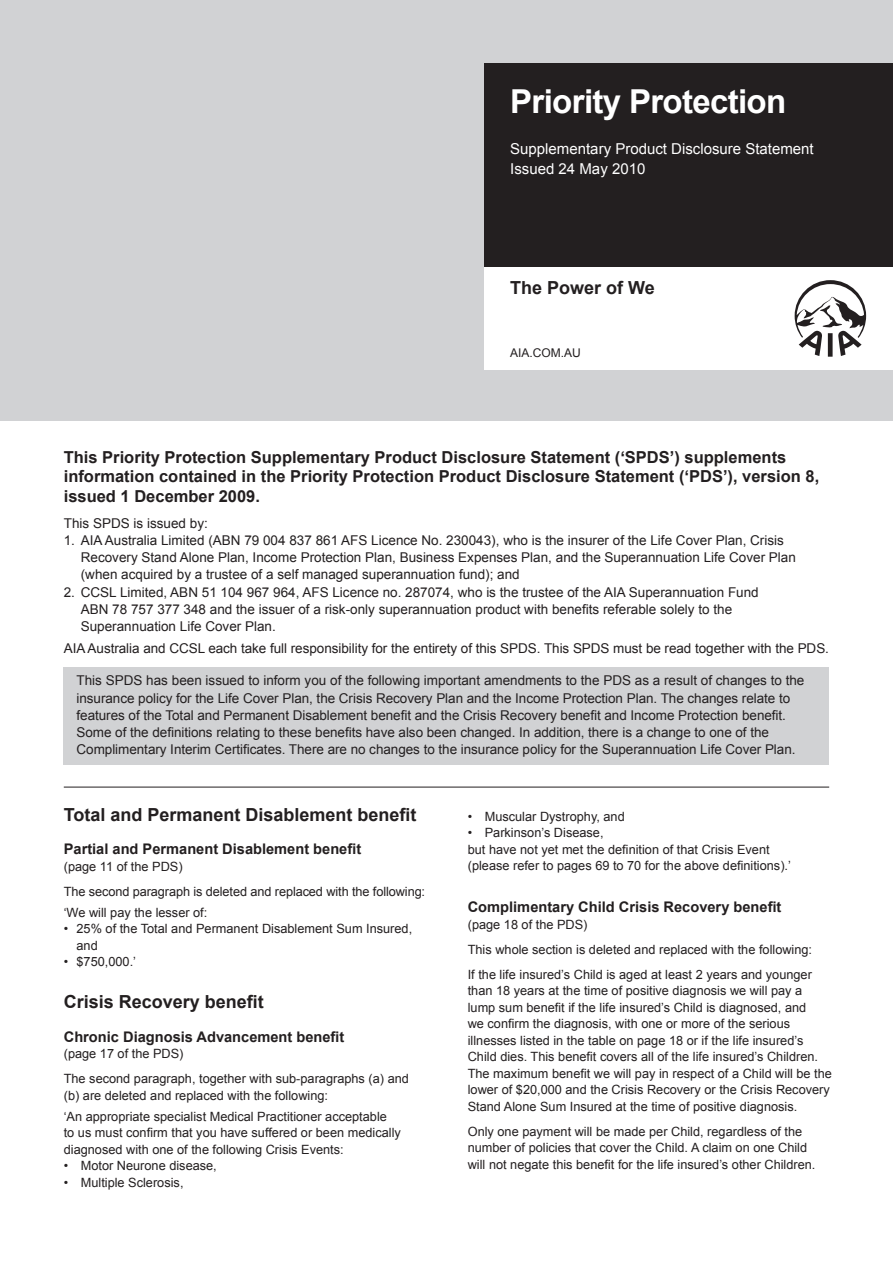
<style>
.page{position:relative;width:893px;height:1263px;background:#fff}
.page>*{position:absolute;margin:0;border:0;box-sizing:border-box;transform-origin:0 0}
.t1{font:700 33px "Arial";letter-spacing:-.02em;color:#fff}
.t2{font:700 18px "Arial";color:#231f20}
.t3{font:700 16.5px/19.5px "Arial";color:#231f20}
.t4{font:15px/19.5px "Arial";color:#fff}
.t5{font:700 14.7px "Arial";color:#231f20}
.t6{font:13.5px/17.2px "Arial";color:#231f20}
.t7{font:12.75px/16.5px "Arial";color:#231f20}
.t8{font:12px "Arial";color:#231f20}
</style>
<div class="page">
<div style="left:64px;top:667px;width:765px;height:98px;background:#d1d2d4"></div>
<div style="left:0;top:0;width:893px;height:421px;background:#d1d2d4"></div>
<div style="left:485px;top:64px;width:408px;height:204px;background:#231f20"></div>
<div style="left:485px;top:268px;width:408px;height:102px;background:#fff"></div>
<svg style="left:795px;top:280px;width:71px;height:77px"></svg>
<hr style="left:64px;top:787px;width:765px;height:1px;background:#231f20">
<h1 class="t1" style="left:510px;top:80px;width:278px">Priority Protection</h1>
<p class="t4" style="left:510px;top:139px;width:305px">Supplementary Product Disclosure Statement<br>Issued 24 May 2010</p>
<h2 class="t2" style="left:510px;top:276px;width:146px">The Power of We</h2>
<p class="t8" style="left:510px;top:345px;width:72px">AIA.COM.AU</p>
<p class="t3" style="left:64px;top:448px;width:757px">This Priority Protection Supplementary Product Disclosure Statement (‘SPDS’) supplements information contained in the Priority Protection Product Disclosure Statement (‘PDS’), version 8, issued 1 December 2009.</p>
<p class="t6" style="left:64px;top:514px;width:146px">This SPDS is issued by:</p>
<p class="t6" style="left:81px;top:532px;width:717px;text-indent:-17px">1. AIA Australia Limited (ABN 79 004 837 861 AFS Licence No. 230043), who is the insurer of the Life Cover Plan, Crisis<br>Recovery Stand Alone Plan, Income Protection Plan, Business Expenses Plan, and the Superannuation Life Cover Plan (when acquired by a trustee of a self managed superannuation fund); and</p>
<p class="t6" style="left:81px;top:583px;width:679px;text-indent:-17px">2. CCSL Limited, ABN 51 104 967 964, AFS Licence no. 287074, who is the trustee of the AIA Superannuation Fund<br>ABN 78 757 377 348 and the issuer of a risk-only superannuation product with benefits referable solely to the<br>Superannuation Life Cover Plan.</p>
<p class="t6" style="left:64px;top:639px;width:767px">AIA Australia and CCSL each take full responsibility for the entirety of this SPDS. This SPDS must be read together with the PDS.</p>
<p class="t6" style="left:77px;top:672px;width:729px">This SPDS has been issued to inform you of the following important amendments to the PDS as a result of changes to the insurance policy for the Life Cover Plan, the Crisis Recovery Plan and the Income Protection Plan. The changes relate to features of the Total and Permanent Disablement benefit and the Crisis Recovery benefit and Income Protection benefit.<br>Some of the definitions relating to these benefits have also been changed. In addition, there is a change to one of the Complimentary Interim Certificates. There are no changes to the insurance policy for the Superannuation Life Cover Plan.</p>
<h2 class="t2" style="left:64px;top:802px;width:354px">Total and Permanent Disablement benefit</h2>
<p class="t5" style="left:64px;top:839px;width:299px">Partial and Permanent Disablement benefit</p>
<p class="t7" style="left:64px;top:854px;width:363px;line-height:25px">(page 11 of the PDS)<br>The second paragraph is deleted and replaced with the following:</p>
<p class="t7" style="left:64px;top:904px;width:145px">‘We will pay the lesser of:</p>
<p class="t7" style="left:77px;top:920px;width:337px;text-indent:-13px">• 25% of the Total and Permanent Disablement Sum Insured, and</p>
<p class="t7" style="left:64px;top:953px;width:74px">• $750,000.’</p>
<h2 class="t2" style="left:64px;top:990px;width:202px">Crisis Recovery benefit</h2>
<p class="t5" style="left:64px;top:1027px;width:282px">Chronic Diagnosis Advancement benefit</p>
<p class="t7" style="left:64px;top:1041px;width:347px;line-height:25px">(page 17 of the PDS)<br>The second paragraph, together with sub-paragraphs (a) and</p>
<p class="t7" style="left:64px;top:1085px;width:325px;line-height:20.7px">(b) are deleted and replaced with the following:<br>‘An appropriate specialist Medical Practitioner acceptable</p>
<p class="t7" style="left:64px;top:1124px;width:339px">to us must confirm that you have suffered or been medically diagnosed with one of the following Crisis Events:</p>
<p class="t7" style="left:64px;top:1157px;width:155px">• Motor Neurone disease,</p>
<p class="t7" style="left:64px;top:1174px;width:121px">• Multiple Sclerosis,</p>
<p class="t7" style="left:468px;top:808px;width:159px">• Muscular Dystrophy, and</p>
<p class="t7" style="left:468px;top:825px;width:325px">• Parkinson’s Disease,<br>but have not yet met the definition of that Crisis Event (please refer to pages 69 to 70 for the above definitions).’</p>
<p class="t5" style="left:468px;top:897px;width:315px">Complimentary Child Crisis Recovery benefit</p>
<p class="t7" style="left:468px;top:912px;width:346px;line-height:25px">(page 18 of the PDS)<br>This whole section is deleted and replaced with the following:<br>If the life insured’s Child is aged at least 2 years and younger</p>
<p class="t7" style="left:468px;top:983px;width:366px">than 18 years at the time of positive diagnosis we will pay a lump sum benefit if the life insured’s Child is diagnosed, and<br>we confirm the diagnosis, with one or more of the serious illnesses listed in the table on page 18 or if the life insured’s Child dies. This benefit covers all of the life insured’s Children.<br>The maximum benefit we will pay in respect of a Child will be the lower of $20,000 and the Crisis Recovery or the Crisis Recovery Stand Alone Sum Insured at the time of positive diagnosis.</p>
<p class="t7" style="left:468px;top:1123px;width:349px">Only one payment will be made per Child, regardless of the number of policies that cover the Child. A claim on one Child will not negate this benefit for the life insured’s other Children.</p>
</div>
